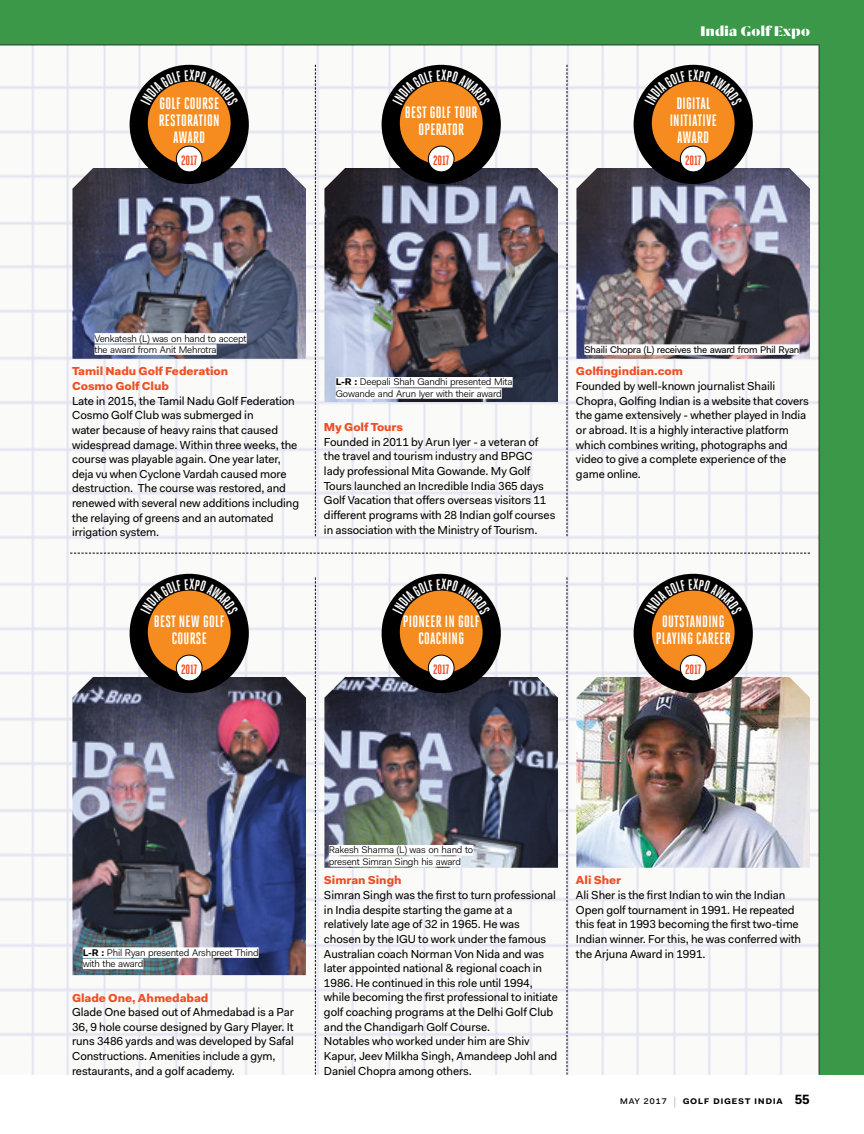
<style>
.page{position:relative;width:864px;height:1134px;background:#fff}
.page>*{position:absolute;margin:0;border:0;box-sizing:border-box;transform-origin:0 0}
.t1{font:700 16.5px/16.8px "Heroic Condensed";letter-spacing:.015em;color:#fff;text-align:center}
.t2{font:900 15.3px "Dala Moa";letter-spacing:.025em;color:#fff}
.t3{font:700 13.5px "Heroic Condensed";letter-spacing:-.015em;color:#f04e23}
.t4{font:11.7px/14.5px "Fakt Pro";letter-spacing:-.005em;color:#000}
.t5{font:900 11.7px/14.5px "Fakt Pro";letter-spacing:-.005em;color:#f04e23}
.t6{font:600 10.8px "Fakt Pro";letter-spacing:.05em;color:#000}
.t7{font:9.75px/11.2px "Fakt Pro Blond";letter-spacing:-.02em;color:#000}
.t8{font:9.75px "Fakt Pro";letter-spacing:-.02em;color:#000}
.s1{font-family:"Fakt Pro";font-weight:700}
.s2{font-weight:400}
.s3{font-weight:300;color:#8a8b82}
.s4{font-weight:700;font-size:13.5px}
</style>
<div class="page">
<div style="left:0;top:0;width:864px;height:1075px;background:#3a9848"></div>
<img style="left:0;top:45px;width:819px;height:1030px">
<img style="left:72px;top:168px;width:234px;height:191px">
<img style="left:72px;top:677px;width:234px;height:298px">
<img style="left:324px;top:168px;width:234px;height:234px">
<img style="left:324px;top:677px;width:234px;height:191px">
<img style="left:576px;top:168px;width:234px;height:191px">
<img style="left:576px;top:677px;width:234px;height:191px">
<svg style="left:315px;top:65px;width:1px;height:471px"></svg>
<svg style="left:315px;top:578px;width:1px;height:497px"></svg>
<svg style="left:567px;top:65px;width:1px;height:471px"></svg>
<svg style="left:567px;top:578px;width:1px;height:497px"></svg>
<div style="left:130px;top:65px;width:119px;height:119px;background:#000;border-radius:50%"></div>
<div style="left:148px;top:82px;width:83px;height:82px;background:#f68b1f;border-radius:50%"></div>
<div style="left:176px;top:146px;width:26px;height:26px;background:#fff;border-radius:50%"></div>
<div style="left:176px;top:146px;width:26px;height:26px;border:1px solid #000;border-radius:50%"></div>
<div style="left:130px;top:574px;width:119px;height:119px;background:#000;border-radius:50%"></div>
<div style="left:148px;top:591px;width:83px;height:82px;background:#f68b1f;border-radius:50%"></div>
<div style="left:176px;top:655px;width:26px;height:26px;background:#fff;border-radius:50%"></div>
<div style="left:176px;top:655px;width:26px;height:26px;border:1px solid #000;border-radius:50%"></div>
<div style="left:382px;top:65px;width:119px;height:119px;background:#000;border-radius:50%"></div>
<div style="left:400px;top:82px;width:83px;height:82px;background:#f68b1f;border-radius:50%"></div>
<div style="left:428px;top:146px;width:26px;height:26px;background:#fff;border-radius:50%"></div>
<div style="left:428px;top:146px;width:26px;height:26px;border:1px solid #000;border-radius:50%"></div>
<div style="left:382px;top:574px;width:119px;height:119px;background:#000;border-radius:50%"></div>
<div style="left:400px;top:591px;width:83px;height:82px;background:#f68b1f;border-radius:50%"></div>
<div style="left:428px;top:655px;width:26px;height:26px;background:#fff;border-radius:50%"></div>
<div style="left:428px;top:655px;width:26px;height:26px;border:1px solid #000;border-radius:50%"></div>
<div style="left:634px;top:65px;width:119px;height:119px;background:#000;border-radius:50%"></div>
<div style="left:652px;top:82px;width:83px;height:82px;background:#f68b1f;border-radius:50%"></div>
<div style="left:680px;top:146px;width:26px;height:26px;background:#fff;border-radius:50%"></div>
<div style="left:680px;top:146px;width:26px;height:26px;border:1px solid #000;border-radius:50%"></div>
<div style="left:634px;top:574px;width:119px;height:119px;background:#000;border-radius:50%"></div>
<div style="left:652px;top:591px;width:83px;height:82px;background:#f68b1f;border-radius:50%"></div>
<div style="left:680px;top:655px;width:26px;height:26px;background:#fff;border-radius:50%"></div>
<div style="left:680px;top:655px;width:26px;height:26px;border:1px solid #000;border-radius:50%"></div>
<svg style="left:70px;top:553px;width:740px;height:1px"></svg>
<div style="left:83px;top:947px;width:176px;height:11px;background:#fff"></div>
<div style="left:83px;top:959px;width:60px;height:10px;background:#fff"></div>
<div style="left:329px;top:845px;width:144px;height:10px;background:#fff"></div>
<div style="left:329px;top:856px;width:132px;height:11px;background:#fff"></div>
<div style="left:584px;top:344px;width:215px;height:11px;background:#fff"></div>
<div style="left:336px;top:377px;width:177px;height:10px;background:#fff"></div>
<div style="left:336px;top:388px;width:166px;height:11px;background:#fff"></div>
<div style="left:94px;top:333px;width:153px;height:11px;background:#fff"></div>
<div style="left:94px;top:344px;width:123px;height:11px;background:#fff"></div>
<svg style="left:140px;top:70px;width:98px;height:36px"></svg>
<svg style="left:140px;top:579px;width:98px;height:36px"></svg>
<svg style="left:392px;top:70px;width:98px;height:36px"></svg>
<svg style="left:392px;top:579px;width:98px;height:36px"></svg>
<svg style="left:644px;top:70px;width:98px;height:36px"></svg>
<svg style="left:644px;top:579px;width:98px;height:36px"></svg>
<h1 class="t1" style="left:159px;top:95px;width:62px">GOLF COURSE<br>RESTORATION<br>AWARD</h1>
<p class="t3" style="left:181px;top:152px;width:18px">2017</p>
<h1 class="t1" style="left:405px;top:104px;width:74px">BEST GOLF TOUR<br>OPERATOR</h1>
<p class="t3" style="left:433px;top:152px;width:18px">2017</p>
<h2 class="t2" style="left:701px;top:21px;width:111px">India Golf Expo</h2>
<h1 class="t1" style="left:670px;top:95px;width:49px">DIGITAL<br>INITIATIVE<br>AWARD</h1>
<p class="t3" style="left:685px;top:152px;width:18px">2017</p>
<p class="t7" style="left:94px;top:332px;width:154px">Venkatesh (L) was on hand to accept the award from Anit Mehrotra</p>
<p class="t5" style="left:72px;top:364px;width:158px">Tamil Nadu Golf Federation<br>Cosmo Golf Club</p>
<p class="t4" style="left:72px;top:393px;width:229px">Late in 2015, the Tamil Nadu Golf Federation Cosmo Golf Club was submerged in<br>water because of heavy rains that caused widespread damage. Within three weeks, the course was playable again. One year later, deja vu when Cyclone Vardah caused more destruction. The course was restored, and renewed with several new additions including the relaying of greens and an automated irrigation system.</p>
<p class="t7" style="left:336px;top:376px;width:178px"><span class="s1">L-R :</span> Deepali Shah Gandhi presented Mita<br>Gowande and Arun Iyer with their award</p>
<p class="t5" style="left:324px;top:420px;width:81px">My Golf Tours</p>
<p class="t4" style="left:324px;top:434px;width:233px">Founded in 2011 by Arun Iyer - a veteran of the travel and tourism industry and BPGC lady professional Mita Gowande. My Golf Tours launched an Incredible India 365 days Golf Vacation that offers overseas visitors 11 different programs with 28 Indian golf courses in association with the Ministry of Tourism.</p>
<p class="t8" style="left:584px;top:343px;width:217px">Shaili Chopra (L) receives the award from Phil Ryan</p>
<p class="t5" style="left:576px;top:364px;width:109px">Golfingindian.com</p>
<p class="t4" style="left:576px;top:379px;width:235px">Founded by well-known journalist Shaili Chopra, Golfing Indian is a website that covers the game extensively - whether played in India or abroad. It is a highly interactive platform which combines writing, photographs and video to give a complete experience of the game online.</p>
<h1 class="t1" style="left:154px;top:613px;width:72px">BEST NEW GOLF<br>COURSE</h1>
<p class="t3" style="left:181px;top:661px;width:18px">2017</p>
<h1 class="t1" style="left:403px;top:613px;width:78px">PIONEER IN GOLF<br>COACHING</h1>
<p class="t3" style="left:433px;top:661px;width:18px">2017</p>
<h1 class="t1" style="left:656px;top:613px;width:76px">OUTSTANDING<br>PLAYING CAREER</h1>
<p class="t3" style="left:685px;top:661px;width:18px">2017</p>
<p class="t7" style="left:83px;top:947px;width:177px"><span class="s1">L-R :</span> Phil Ryan presented Arshpreet Thind with the award</p>
<p class="t5" style="left:72px;top:990px;width:138px">Glade One, Ahmedabad</p>
<p class="t4" style="left:72px;top:1005px;width:224px">Glade One based out of Ahmedabad is a Par 36, 9 hole course designed by Gary Player. It runs 3486 yards and was developed by Safal Constructions. Amenities include a gym, restaurants, and a golf academy.</p>
<p class="t7" style="left:329px;top:844px;width:146px">Rakesh Sharma (L) was on hand to present Simran Singh his award</p>
<p class="t5" style="left:324px;top:873px;width:79px">Simran Singh</p>
<p class="t4" style="left:324px;top:888px;width:235px">Simran Singh was the first to turn professional in India despite starting the game at a relatively late age of 32 in 1965. He was chosen by the IGU to work under the famous Australian coach Norman Von Nida and was later appointed national &amp; regional coach in 1986. He continued in this role until 1994, while becoming the first professional to initiate golf coaching programs at the Delhi Golf Club and the Chandigarh Golf Course.<br>Notables who worked under him are Shiv Kapur, Jeev Milkha Singh, Amandeep Johl and Daniel Chopra among others.</p>
<p class="t5" style="left:576px;top:873px;width:47px">Ali Sher</p>
<p class="t4" style="left:576px;top:888px;width:227px">Ali Sher is the first Indian to win the Indian Open golf tournament in 1991. He repeated this feat in 1993 becoming the first two-time Indian winner. For this, he was conferred with the Arjuna Award in 1991.</p>
<p class="t6" style="left:620px;top:1093px;width:192px"><span class="s2">may 2017</span> <span class="s3">|</span> golf digest india <span class="s4">55</span></p>
</div>
